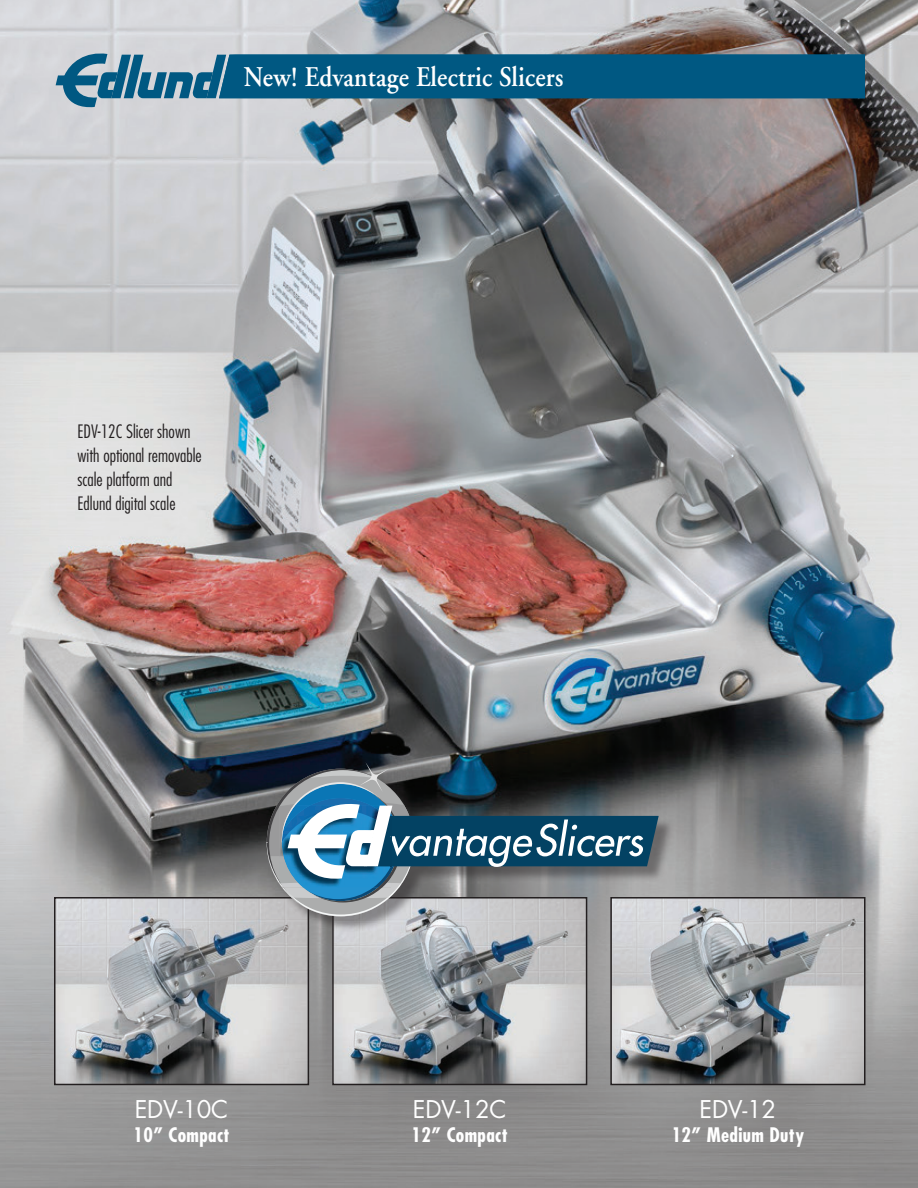
<style>
.page{position:relative;width:918px;height:1188px;background:#fff}
.page>*{position:absolute;margin:0;border:0;box-sizing:border-box;transform-origin:0 0}
.t1{font:600 28.5px "Adobe Garamond";letter-spacing:.01em;color:#fff;scale:.88 1}
.t2{font:23.85px "Futura";letter-spacing:-.01em;color:#fff}
.t3{font:700 condensed 19.5px "Futura";letter-spacing:.02em;color:#fff}
.t4{font:300 condensed 18px/24px "Futura";color:#231f20}
</style>
<div class="page">
<img style="left:0;top:0;width:918px;height:1188px">
<svg style="left:56px;top:53px;width:808px;height:54px;background:#2d6d8c"></svg>
<img style="left:57px;top:900px;width:249px;height:182px">
<div style="left:54px;top:897px;width:255px;height:188px;border:2px solid #231f20"></div>
<img style="left:335px;top:933px;width:249px;height:149px">
<div style="left:332px;top:897px;width:255px;height:188px;border:2px solid #231f20"></div>
<img style="left:613px;top:900px;width:250px;height:182px">
<div style="left:610px;top:897px;width:256px;height:188px;border:2px solid #231f20"></div>
<div style="left:269px;top:767px;width:406px;height:166px;background:#231f20;opacity:.45"></div>
<svg style="left:267px;top:762px;width:392px;height:154px;background:#5c7583"></svg>
<h1 class="t1" style="left:244px;top:61px;width:365px">New! Edvantage Electric Slicers</h1>
<p class="t4" style="left:78px;top:419px;width:126px">EDV-12C Slicer shown with optional removable scale platform and<br>Edlund digital scale</p>
<h2 class="t2" style="left:135px;top:1093px;width:95px">EDV-10C</h2>
<p class="t3" style="left:133px;top:1122px;width:98px">10” Compact</p>
<h2 class="t2" style="left:413px;top:1093px;width:95px">EDV-12C</h2>
<p class="t3" style="left:412px;top:1122px;width:98px">12” Compact</p>
<h2 class="t2" style="left:700px;top:1093px;width:78px">EDV-12</h2>
<p class="t3" style="left:672px;top:1122px;width:134px">12” Medium Duty</p>
</div>
